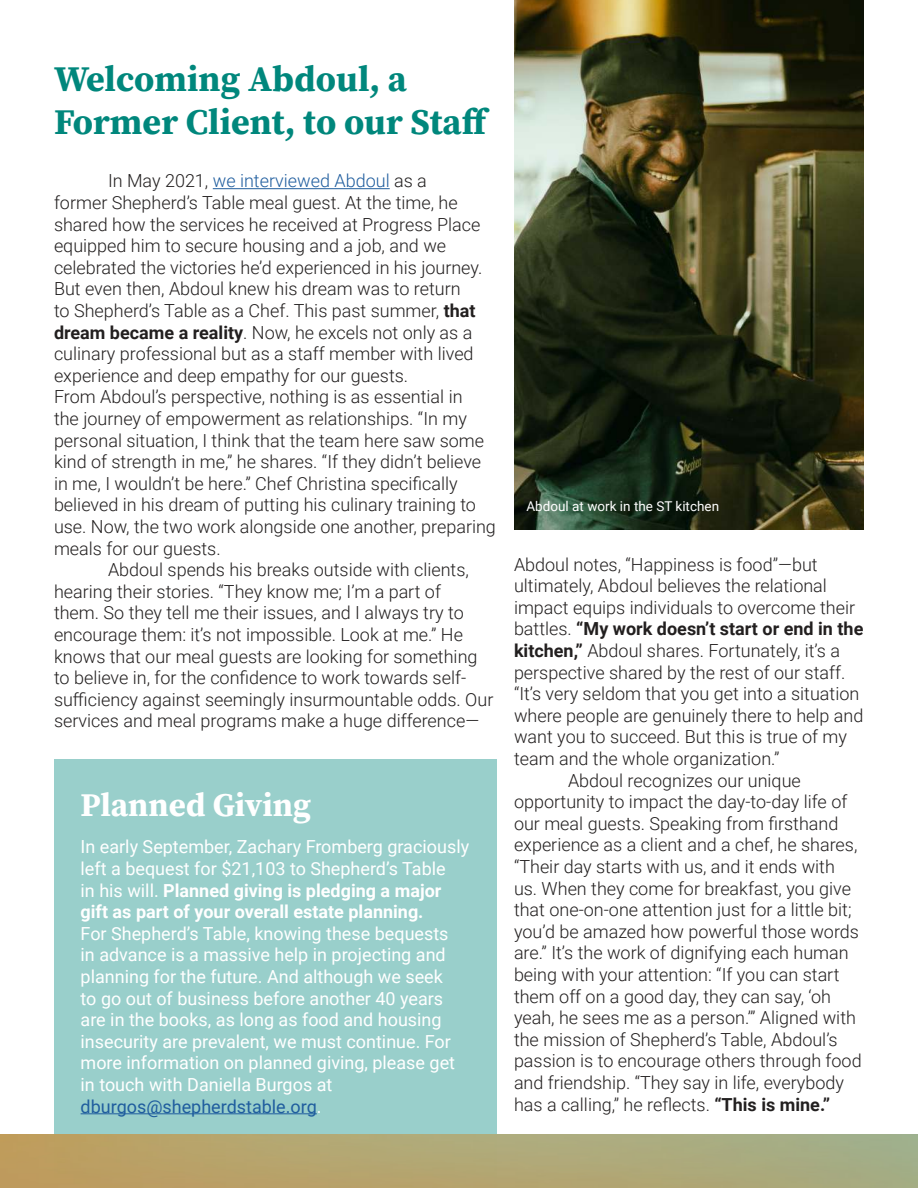
<style>
.page{position:relative;width:918px;height:1188px;background:#fff}
.page>*{position:absolute;margin:0;border:0;box-sizing:border-box;transform-origin:0 0}
.t1{font:36px/43.2px "Source Serif Variable";color:#00877c}
.t2{font:33px "Source Serif Variable";color:#fff}
.t3{font:300 18px "Roboto";color:#221f1f}
.t4{font:18px/21.6px "Roboto";color:#fff}
.t5{font:700 18px "Roboto";color:#221f1f}
.t6{font:300 18px "Roboto";color:#1f5d9e}
.t7{font:13.5px "Roboto";color:#fff}
.s1{color:#221f1f}
.s2{font-weight:700}
.s3{color:#1f5d9e}
.s4{font-weight:300}
</style>
<div class="page">
<div style="left:54px;top:759px;width:442px;height:419px;background:#99cfcb"></div>
<hr style="left:213px;top:188px;width:177px;height:1px;background:#1f5d9e">
<hr style="left:81px;top:1113px;width:236px;height:1px;background:#1f5d9e">
<img style="left:514px;top:0;width:350px;height:529px">
<img style="left:0;top:1134px;width:918px;height:54px">
<h1 class="t1" style="left:54px;top:60px;width:437px">Welcoming Abdoul, a<br>Former Client, to our Staff</h1>
<p class="t6" style="left:108px;top:174px;width:320px"><span class="s1">In May 2021,</span> we interviewed Abdoul <span class="s1">as a</span></p>
<p class="t3" style="left:54px;top:195px;width:405px">former Shepherd’s Table meal guest. At the time, he</p>
<p class="t3" style="left:54px;top:217px;width:428px">shared how the services he received at Progress Place</p>
<p class="t3" style="left:54px;top:238px;width:394px">equipped him to secure housing and a job, and we</p>
<p class="t3" style="left:54px;top:260px;width:430px">celebrated the victories he’d experienced in his journey.</p>
<p class="t3" style="left:54px;top:282px;width:408px">But even then, Abdoul knew his dream was to return</p>
<p class="t3" style="left:54px;top:303px;width:423px">to Shepherd’s Table as a Chef. This past summer, <span class="s2">that</span></p>
<p class="t3" style="left:54px;top:325px;width:420px"><span class="s2">dream became a reality</span>. Now, he excels not only as a</p>
<p class="t3" style="left:54px;top:346px;width:421px">culinary professional but as a staff member with lived</p>
<p class="t3" style="left:54px;top:368px;width:356px">experience and deep empathy for our guests.</p>
<p class="t3" style="left:54px;top:390px;width:410px">From Abdoul’s perspective, nothing is as essential in</p>
<p class="t3" style="left:54px;top:411px;width:414px">the journey of empowerment as relationships. “In my</p>
<p class="t3" style="left:54px;top:433px;width:432px">personal situation, I think that the team here saw some</p>
<p class="t3" style="left:54px;top:454px;width:429px">kind of strength in me,” he shares. “If they didn’t believe</p>
<p class="t3" style="left:54px;top:471px;width:405px">in me, I wouldn’t be here.” Chef Christina specifically</p>
<p class="t3" style="left:54px;top:498px;width:424px">believed in his dream of putting his culinary training to</p>
<p class="t3" style="left:54px;top:519px;width:443px">use. Now, the two work alongside one another, preparing</p>
<p class="t3" style="left:54px;top:541px;width:168px">meals for our guests.</p>
<p class="t3" style="left:108px;top:562px;width:362px">Abdoul spends his breaks outside with clients,</p>
<p class="t3" style="left:54px;top:584px;width:389px">hearing their stories. “They know me; I’m a part of</p>
<p class="t3" style="left:54px;top:606px;width:411px">them. So they tell me their issues, and I always try to</p>
<p class="t3" style="left:54px;top:627px;width:410px">encourage them: it’s not impossible. Look at me.” He</p>
<p class="t3" style="left:54px;top:649px;width:425px">knows that our meal guests are looking for something</p>
<p class="t3" style="left:54px;top:665px;width:414px">to believe in, for the confidence to work towards self-</p>
<p class="t3" style="left:54px;top:687px;width:441px">sufficiency against seemingly insurmountable odds. Our</p>
<p class="t3" style="left:54px;top:714px;width:427px">services and meal programs make a huge difference—</p>
<h2 class="t2" style="left:81px;top:792px;width:232px">Planned Giving</h2>
<p class="t4" style="left:81px;top:837px;width:390px">In early September, Zachary Fromberg graciously left a bequest for $21,103 to Shepherd’s Table<br>in his will. <span class="s2">Planned giving is pledging a major gift as part of your overall estate planning.</span></p>
<p class="t4" style="left:81px;top:923px;width:376px">For Shepherd’s Table, knowing these bequests in advance is a massive help in projecting and planning for the future. And although we seek to go out of business before another 40 years are in the books, as long as food and housing insecurity are prevalent, we must continue. For more information on planned giving, please get in touch with Daniella Burgos at <span class="s3">dburgos@shepherdstable.org</span>.</p>
<p class="t7" style="left:526px;top:500px;width:194px">Abdoul at work in the ST kitchen</p>
<p class="t3" style="left:514px;top:557px;width:305px">Abdoul notes, “Happiness is food”—but</p>
<p class="t3" style="left:514px;top:578px;width:315px">ultimately, Abdoul believes the relational</p>
<p class="t3" style="left:514px;top:600px;width:343px">impact equips individuals to overcome their</p>
<p class="t5" style="left:514px;top:621px;width:351px"><span class="s4">battles.</span> “My work doesn’t start or end in the</p>
<p class="t3" style="left:514px;top:643px;width:328px"><span class="s2">kitchen,”</span> Abdoul shares. Fortunately, it’s a</p>
<p class="t3" style="left:514px;top:665px;width:333px">perspective shared by the rest of our staff.</p>
<p class="t3" style="left:514px;top:686px;width:347px">“It’s very seldom that you get into a situation</p>
<p class="t3" style="left:514px;top:708px;width:351px">where people are genuinely there to help and</p>
<p class="t3" style="left:514px;top:730px;width:334px">want you to succeed. But this is true of my</p>
<p class="t3" style="left:514px;top:751px;width:267px">team and the whole organization.”</p>
<p class="t3" style="left:568px;top:773px;width:234px">Abdoul recognizes our unique</p>
<p class="t3" style="left:514px;top:789px;width:335px">opportunity to impact the day-to-day life of</p>
<p class="t3" style="left:514px;top:811px;width:326px">our meal guests. Speaking from firsthand</p>
<p class="t3" style="left:514px;top:838px;width:345px">experience as a client and a chef, he shares,</p>
<p class="t3" style="left:514px;top:859px;width:322px">“Their day starts with us, and it ends with</p>
<p class="t3" style="left:514px;top:881px;width:339px">us. When they come for breakfast, you give</p>
<p class="t3" style="left:514px;top:897px;width:339px">that one-on-one attention just for a little bit;</p>
<p class="t3" style="left:514px;top:924px;width:347px">you’d be amazed how powerful those words</p>
<p class="t3" style="left:514px;top:946px;width:336px">are.” It’s the work of dignifying each human</p>
<p class="t3" style="left:514px;top:967px;width:327px">being with your attention: “If you can start</p>
<p class="t3" style="left:514px;top:989px;width:319px">them off on a good day, they can say, ‘oh</p>
<p class="t3" style="left:514px;top:1010px;width:344px">yeah, he sees me as a person.’” Aligned with</p>
<p class="t3" style="left:514px;top:1032px;width:325px">the mission of Shepherd’s Table, Abdoul’s</p>
<p class="t3" style="left:514px;top:1054px;width:349px">passion is to encourage others through food</p>
<p class="t3" style="left:514px;top:1075px;width:332px">and friendship. “They say in life, everybody</p>
<p class="t3" style="left:514px;top:1092px;width:318px">has a calling,” he reflects. <span class="s2">“This is mine.”</span></p>
</div>
